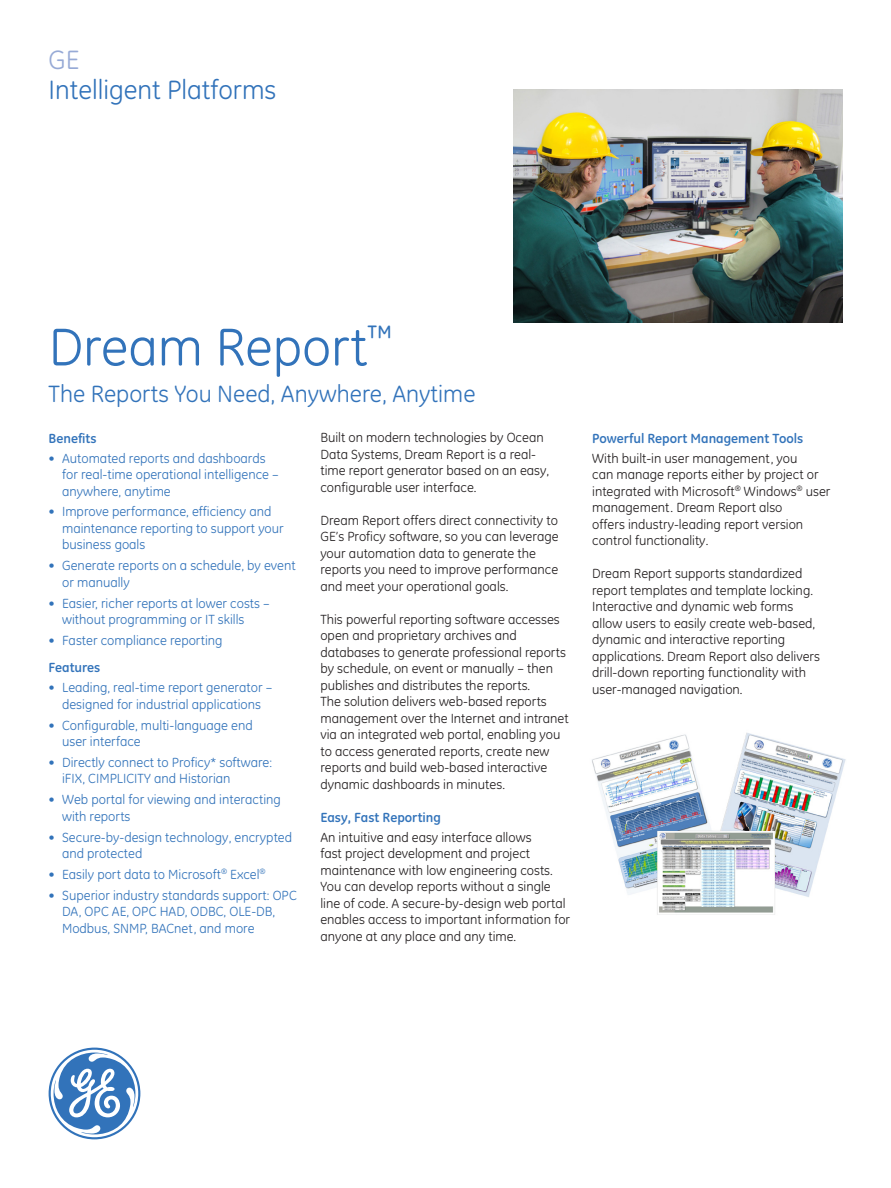
<style>
.page{position:relative;width:891px;height:1188px;background:#fff}
.page>*{position:absolute;margin:0;border:0;box-sizing:border-box;transform-origin:0 0}
._12_Title{font:54px "GE Inspira";color:#3273ba}
.t1{font:27px "GE Inspira";color:#3273ba}
.t2{font:27px "GE Inspira";color:#97aad6}
._12_Title-2{font:24px "GE Inspira";color:#3273ba}
._12_Body{font:13.5px/16.5px "GE Inspira";color:#231f20}
._12_Features{font:13.5px/16.5px "GE Inspira";color:#3273ba}
._12_Body-Subhead{font:700 13.5px "GE Inspira";color:#3273ba}
</style>
<div class="page">
<svg style="left:49px;top:1048px;width:91px;height:91px"></svg>
<img style="left:513px;top:90px;width:329px;height:233px">
<img style="left:592px;top:733px;width:254px;height:182px">
<h2 class="t2" style="left:49px;top:44px;width:32px">GE</h2>
<h2 class="t1" style="left:49px;top:74px;width:229px">Intelligent Platforms</h2>
<p class="_12_Title" style="left:49px;top:316px;width:346px">Dream Report<sup>™</sup></p>
<p class="_12_Title-2" style="left:49px;top:380px;width:428px">The Reports You Need, Anywhere, Anytime</p>
<p class="_12_Body-Subhead" style="left:49px;top:429px;width:50px">Benefits</p>
<p class="_12_Features" style="left:62px;top:450px;width:218px;text-indent:-14px">• Automated reports and dashboards for real-time operational intelligence – anywhere, anytime</p>
<p class="_12_Features" style="left:62px;top:504px;width:223px;text-indent:-14px">• Improve performance, efficiency and maintenance reporting to support your business goals</p>
<p class="_12_Features" style="left:62px;top:557px;width:235px;text-indent:-14px">• Generate reports on a schedule, by event or manually</p>
<p class="_12_Features" style="left:62px;top:595px;width:209px;text-indent:-14px">• Easier, richer reports at lower costs – without programming or IT skills</p>
<p class="_12_Features" style="left:49px;top:632px;width:176px">• Faster compliance reporting</p>
<p class="_12_Body-Subhead" style="left:49px;top:659px;width:53px">Features</p>
<p class="_12_Features" style="left:49px;top:679px;width:225px;text-align:center">• Leading, real-time report generator – designed for industrial applications</p>
<p class="_12_Features" style="left:62px;top:717px;width:192px;text-indent:-14px">• Configurable, multi-language end user interface</p>
<p class="_12_Features" style="left:62px;top:754px;width:211px;text-indent:-14px">• Directly connect to Proficy* software: iFIX, CIMPLICITY and Historian</p>
<p class="_12_Features" style="left:62px;top:791px;width:220px;text-indent:-14px">• Web portal for viewing and interacting with reports</p>
<p class="_12_Features" style="left:62px;top:829px;width:232px;text-indent:-14px">• Secure-by-design technology, encrypted and protected</p>
<p class="_12_Features" style="left:49px;top:866px;width:219px">• Easily port data to Microsoft<sup>®</sup> Excel<sup>®</sup></p>
<p class="_12_Features" style="left:62px;top:887px;width:236px;text-indent:-14px">• Superior industry standards support: OPC<br>DA, OPC AE, OPC HAD, ODBC, OLE-DB,<br>Modbus, SNMP, BACnet, and more</p>
<p class="_12_Body" style="left:320px;top:429px;width:230px">Built on modern technologies by Ocean Data Systems, Dream Report is a real&shy;time report generator based on an easy, configurable user interface.</p>
<p class="_12_Body" style="left:320px;top:512px;width:240px">Dream Report offers direct connectivity to GE’s Proficy software, so you can leverage your automation data to generate the reports you need to improve performance and meet your operational goals.</p>
<p class="_12_Body" style="left:320px;top:611px;width:250px">This powerful reporting software accesses open and proprietary archives and databases to generate professional reports by schedule, on event or manually – then publishes and distributes the reports.<br>The solution delivers web-based reports management over the Internet and intranet via an integrated web portal, enabling you to access generated reports, create new reports and build web-based interactive dynamic dashboards in minutes.</p>
<p class="_12_Body-Subhead" style="left:320px;top:809px;width:122px">Easy, Fast Reporting</p>
<p class="_12_Body" style="left:320px;top:829px;width:251px">An intuitive and easy interface allows<br>fast project development and project maintenance with low engineering costs.<br>You can develop reports without a single line of code. A secure-by-design web portal enables access to important information for anyone at any place and any time.</p>
<p class="_12_Body-Subhead" style="left:592px;top:429px;width:213px">Powerful Report Management Tools</p>
<p class="_12_Body" style="left:592px;top:450px;width:240px">With built-in user management, you<br>can manage reports either by project or integrated with Microsoft<sup>®</sup> Windows<sup>®</sup> user management. Dream Report also<br>offers industry-leading report version control functionality.</p>
<p class="_12_Body" style="left:592px;top:565px;width:229px">Dream Report supports standardized report templates and template locking.<br>Interactive and dynamic web forms allow users to easily create web-based, dynamic and interactive reporting applications. Dream Report also delivers drill-down reporting functionality with user-managed navigation.</p>
</div>
